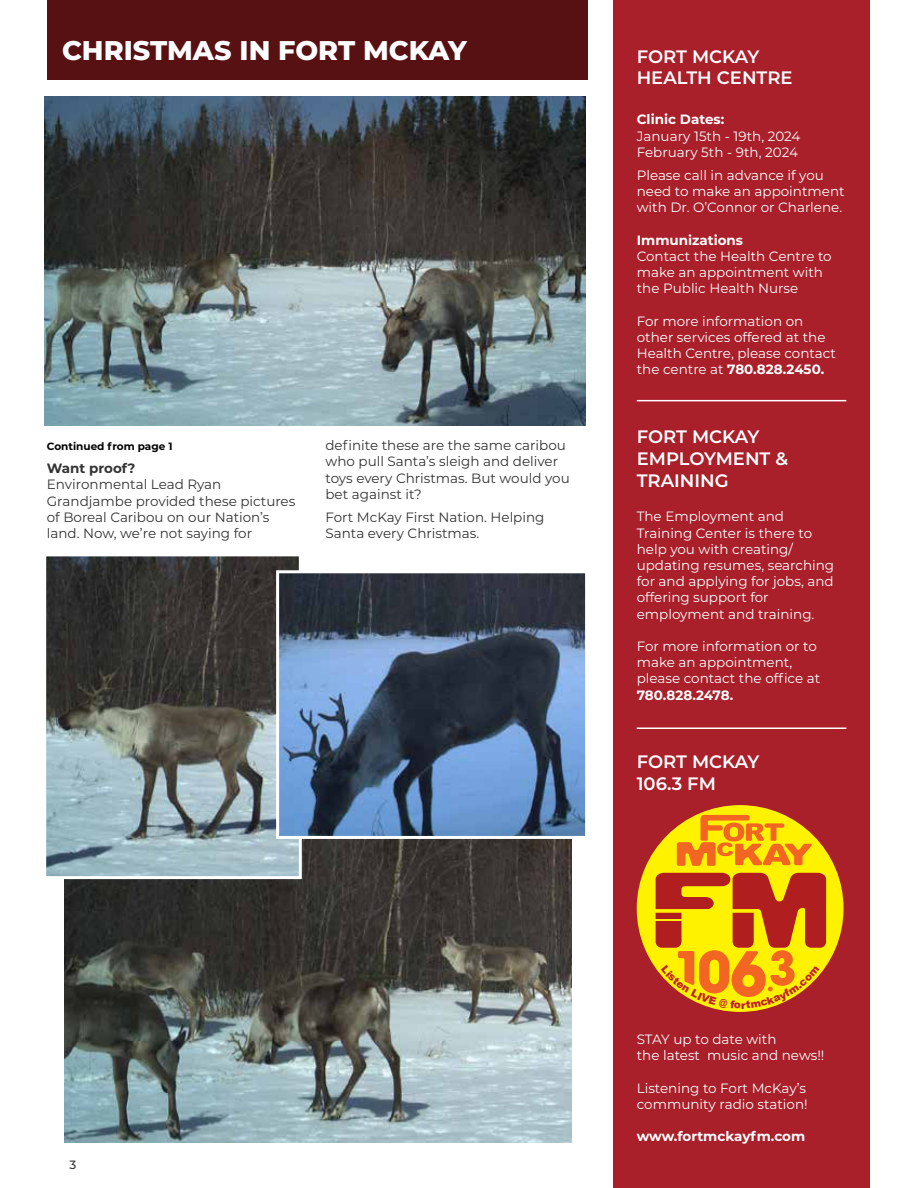
<style>
.page{position:relative;width:918px;height:1188px;background:#fff}
.page>*{position:absolute;margin:0;border:0;box-sizing:border-box;transform-origin:0 0}
.t1{font:800 27px "Montserrat";color:#fff}
.t2{font:600 18px/21.6px "Montserrat";color:#fff}
.t3{font:13.5px/16.2px "Montserrat";color:#fff}
.t4{font:13.5px/16.2px "Montserrat";color:#333334}
.t5{font:700 13.5px "Montserrat";color:#fff}
.t6{font:700 13.5px "Montserrat";color:#333334}
.t7{font:500 12px "Montserrat";color:#333334}
.t8{font:700 10.5px "Montserrat";color:#000}
.s1{font-weight:700}
</style>
<div class="page">
<div style="left:613px;top:0;width:257px;height:1188px;background:#a91f2a"></div>
<hr style="left:637px;top:400px;width:209px;height:1px;background:#fff">
<hr style="left:637px;top:728px;width:209px;height:1px;background:#fff">
<div style="left:637px;top:805px;width:207px;height:207px;background:#fff200;border-radius:50%"></div>
<svg style="left:677px;top:815px;width:135px;height:51px"></svg>
<img style="left:64px;top:839px;width:508px;height:303px">
<div style="left:47px;top:0;width:540px;height:80px;background:#581113"></div>
<img style="left:45px;top:97px;width:541px;height:328px">
<img style="left:47px;top:557px;width:251px;height:318px">
<div style="left:43px;top:553px;width:259px;height:326px;border:3px solid #fff"></div>
<img style="left:280px;top:574px;width:304px;height:261px">
<div style="left:276px;top:570px;width:312px;height:269px;border:3px solid #fff"></div>
<svg style="left:644px;top:873px;width:182px;height:136px"></svg>
<h1 class="t1" style="left:62px;top:31px;width:406px">CHRISTMAS IN FORT MCKAY</h1>
<p class="t8" style="left:47px;top:439px;width:127px">Continued from page 1</p>
<p class="t6" style="left:47px;top:459px;width:90px">Want proof?</p>
<p class="t4" style="left:47px;top:476px;width:250px">Environmental Lead Ryan<br>Grandjambe provided these pictures of Boreal Caribou on our Nation’s land. Now, we’re not saying for</p>
<p class="t4" style="left:326px;top:437px;width:246px">definite these are the same caribou who pull Santa’s sleigh and deliver toys every Christmas. But would you bet against it?</p>
<p class="t4" style="left:326px;top:508px;width:221px">Fort McKay First Nation. Helping<br>Santa every Christmas.</p>
<h2 class="t2" style="left:637px;top:45px;width:157px">FORT MCKAY<br>HEALTH CENTRE</h2>
<p class="t5" style="left:637px;top:110px;width:89px">Clinic Dates:</p>
<p class="t3" style="left:637px;top:127px;width:165px">January 15th - 19th, 2024<br>February 5th - 9th, 2024</p>
<p class="t3" style="left:637px;top:166px;width:209px">Please call in advance if you need to make an appointment with Dr. O’Connor or Charlene.</p>
<p class="t5" style="left:637px;top:230px;width:108px">Immunizations</p>
<p class="t3" style="left:637px;top:247px;width:197px">Contact the Health Centre to make an appointment with the Public Health Nurse</p>
<p class="t3" style="left:637px;top:312px;width:201px">For more information on other services offered at the<br>Health Centre, please contact the centre at <span class="s1">780.828.2450.</span></p>
<h2 class="t2" style="left:637px;top:425px;width:153px">FORT MCKAY<br>EMPLOYMENT &amp;<br>TRAINING</h2>
<p class="t3" style="left:637px;top:508px;width:199px">The Employment and<br>Training Center is there to help you with creating/ updating resumes, searching for and applying for jobs, and offering support for employment and training.</p>
<p class="t3" style="left:637px;top:638px;width:185px">For more information or to make an appointment, please contact the office at</p>
<p class="t5" style="left:637px;top:685px;width:98px">780.828.2478.</p>
<h2 class="t2" style="left:637px;top:750px;width:124px">FORT MCKAY<br>106.3 FM</h2>
<p class="t7" style="left:70px;top:1157px;width:8px">3</p>
<p class="t3" style="left:637px;top:1031px;width:189px">STAY up to date with<br>the latest music and news!!</p>
<p class="t3" style="left:637px;top:1079px;width:172px">Listening to Fort McKay’s community radio station!</p>
<p class="t5" style="left:637px;top:1127px;width:170px">www.fortmckayfm.com</p>
</div>
